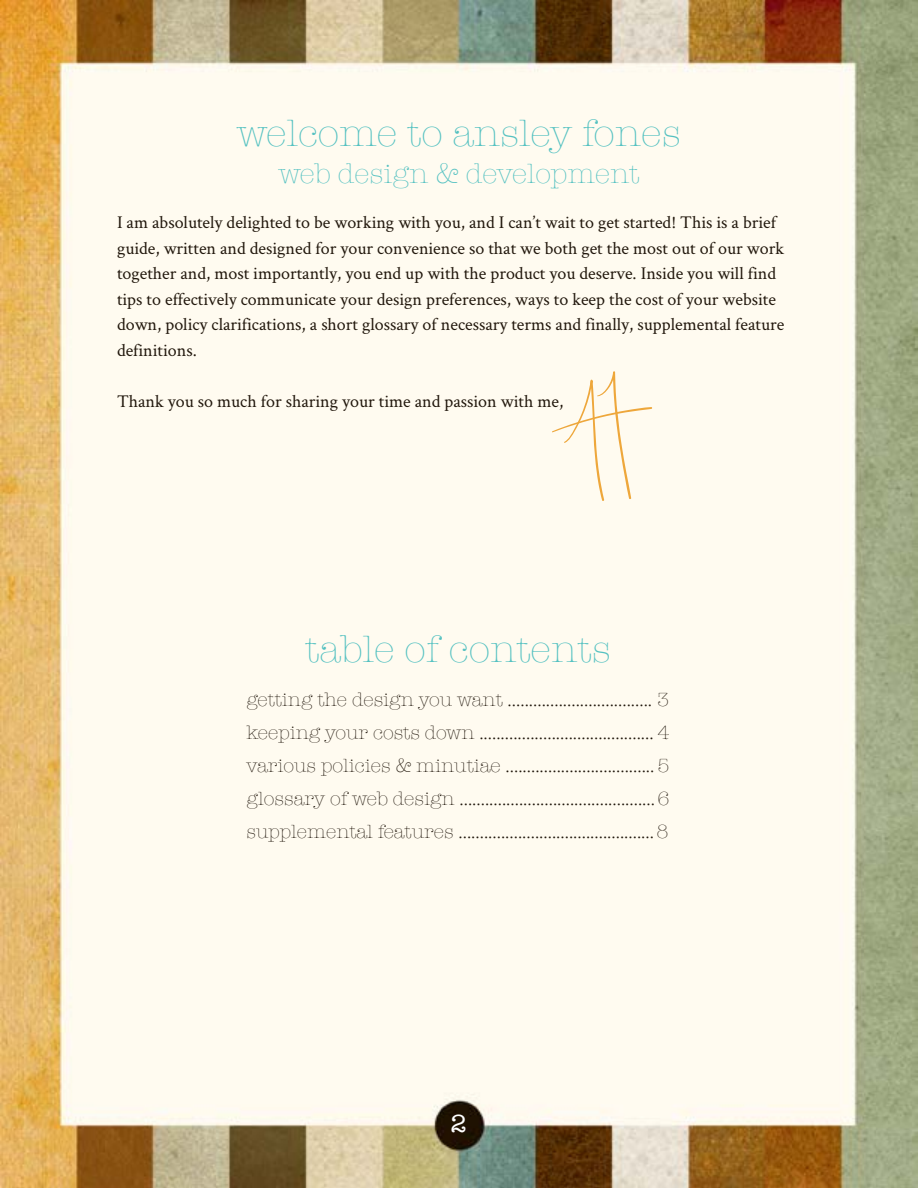
<style>
.page{position:relative;width:918px;height:1188px;background:#fff}
.page>*{position:absolute;margin:0;border:0;box-sizing:border-box;transform-origin:0 0}
.t1{font:300 39px "American Typewriter";color:#54c1c1}
.t2{font:300 28.5px "American Typewriter";color:#54c1c1}
.t3{font:25.5px "American Typewriter";color:#fff}
.t4{font:300 19.5px/33px "American Typewriter";color:#21170c;text-align:justify}
.t5{font:18px/25.5px "Crimson Text";color:#21170c}
</style>
<div class="page">
<img style="left:0;top:0;width:918px;height:1188px">
<svg style="left:552px;top:371px;width:100px;height:131px"></svg>
<h1 class="t1" style="left:237px;top:104px;width:446px">welcome to ansley fones</h1>
<h2 class="t2" style="left:278px;top:153px;width:363px">web design &amp; development</h2>
<p class="t5" style="left:117px;top:209px;width:669px">I am absolutely delighted to be working with you, and I can’t wait to get started! This is a brief guide, written and designed for your convenience so that we both get the most out of our work together and, most importantly, you end up with the product you deserve. Inside you will find tips to effectively communicate your design preferences, ways to keep the cost of your website down, policy clarifications, a short glossary of necessary terms and finally, supplemental feature definitions.</p>
<p class="t5" style="left:117px;top:388px;width:448px">Thank you so much for sharing your time and passion with me,</p>
<h1 class="t1" style="left:305px;top:621px;width:307px">table of contents</h1>
<p class="t4" style="left:247px;top:682px;width:425px">getting the design you want .................................. 3 keeping your costs down ......................................... 4 various policies &amp; minutiae ................................... 5 glossary of web design .............................................. 6 supplemental features .............................................. 8</p>
<h3 class="t3" style="left:451px;top:1104px;width:18px">2</h3>
</div>
